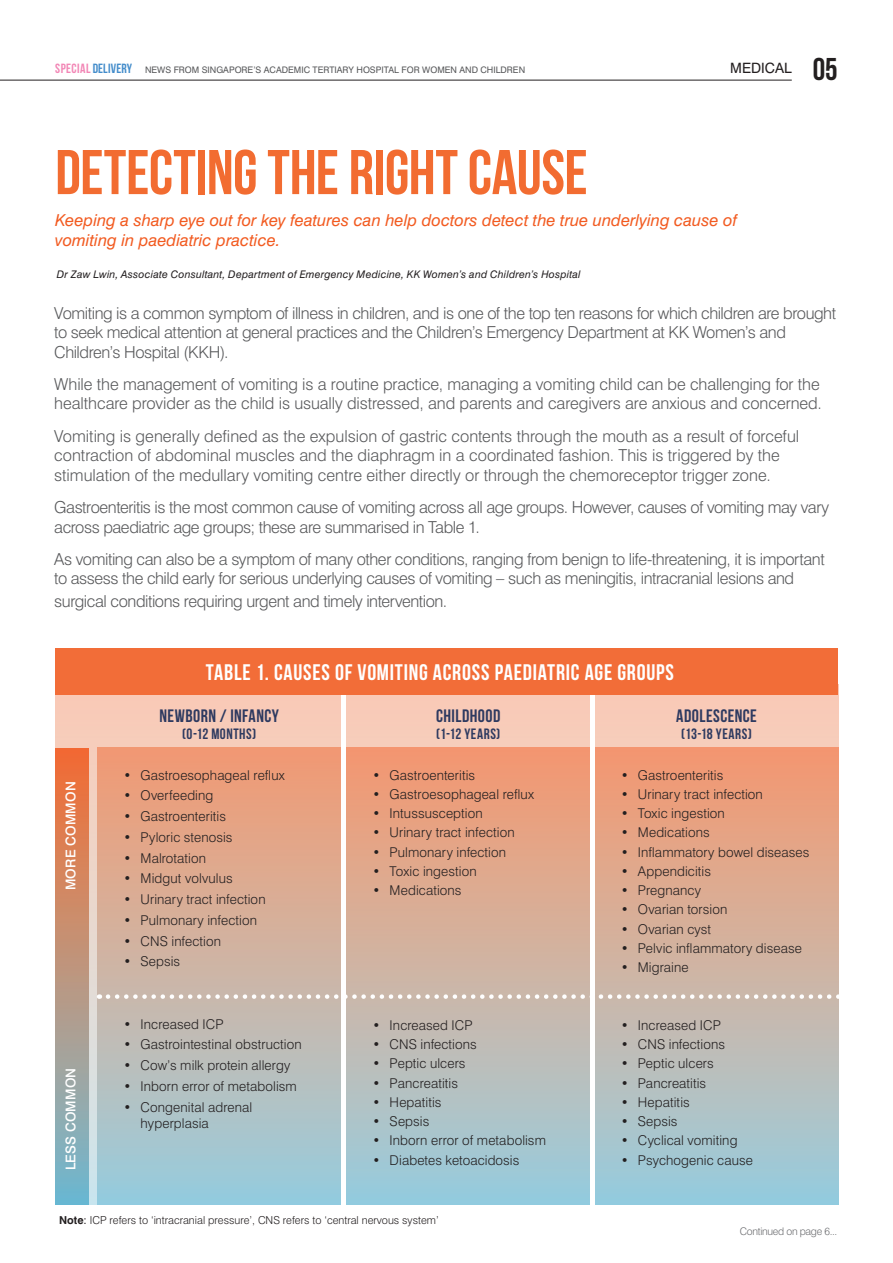
<style>
.page{position:relative;width:893px;height:1263px;background:#fff}
.page>*{position:absolute;margin:0;border:0;box-sizing:border-box;transform-origin:0 0}
.t1{font:700 63px "Bebas Neue";letter-spacing:-.01em;color:#f26c31}
.t2{font:31.5px "Bebas Neue";color:#231f20}
.t3{font:22.5px "Bebas Neue";letter-spacing:.035em;color:#fff}
.t4{font:18px "Bebas Neue";letter-spacing:.025em;color:#2e3a60}
.t5{font:300 16.5px/19.5px "Swiss 721 BT";letter-spacing:-.02em;color:#57585a}
.t6{font:300 16.5px/19.5px "Swiss 721 BT";color:#57585a}
.t7{font:italic 16.5px/19.5px "Swiss 721 BT";color:#f25b21}
.t8{font:15px "Bebas Neue";letter-spacing:.035em;color:#2e3a60}
.t9{font:14.25px "Swiss 721 BT";color:#231f20}
.t10{font:300 13.5px/16.5px "Swiss 721 BT";letter-spacing:.005em;color:#231f20}
.t11{font:500 13.5px "Swiss 721 BT";letter-spacing:.015em;color:#fff}
.t12{font:300 10.95px "Swiss 721 BT";color:#231f20}
.t13{font:italic 10.5px "Swiss 721 BT";letter-spacing:.02em;color:#231f20}
.t14{font:300 10.5px "Swiss 721 BT";letter-spacing:-.03em;color:#6c6d70}
.t15{font:9px "Swiss 721 BT";color:#57585a}
.s1{font-family:"Bebas Neue";font-size:13.35px;color:#f287b6}
.s2{font-family:"Bebas Neue";font-size:13.35px;color:#448dcb}
.s3{font-weight:700}
.s4{font-weight:400}
</style>
<div class="page">
<svg style="left:55px;top:684px;width:286px;height:521px;background:#ceb7aa"></svg>
<div style="left:347px;top:684px;width:243px;height:521px;background:#f8cbb9"></div>
<div style="left:595px;top:684px;width:243px;height:521px;background:#f8cbb9"></div>
<div style="left:595px;top:748px;width:243px;height:456px;background:linear-gradient(to bottom,#f8996f,#9ccedd)"></div>
<div style="left:56px;top:649px;width:782px;height:46px;background:#f26d38"></div>
<div style="left:55px;top:748px;width:33px;height:457px;background:linear-gradient(to bottom,#f96e31,#75bbd0)"></div>
<div style="left:347px;top:748px;width:243px;height:456px;background:linear-gradient(to bottom,#f8996f,#9ccedd)"></div>
<svg style="left:108px;top:994px;width:731px;height:5px;background:#dcd0c7"></svg>
<hr style="left:0;top:80px;width:792px;height:1px;background:#231f20">
<p class="t15" style="left:55px;top:65px;width:470px"><span class="s1">SPECIAL</span> <span class="s2">DELIVERY</span> NEWS FROM SINGAPORE’S ACADEMIC TERTIARY HOSPITAL FOR WOMEN AND CHILDREN</p>
<p class="t9" style="left:730px;top:60px;width:10px">MEDICAL</p>
<h2 class="t2" style="left:813px;top:52px;width:26px">05</h2>
<h1 class="t1" style="left:55px;top:138px;width:534px">DETECTING THE RIGHT CAUSE</h1>
<p class="t7" style="left:55px;top:211px;width:683px">Keeping a sharp eye out for key features can help doctors detect the true underlying cause of vomiting in paediatric practice.</p>
<p class="t13" style="left:57px;top:268px;width:525px">Dr Zaw Lwin, Associate Consultant, Department of Emergency Medicine, KK Women’s and Children’s Hospital</p>
<p class="t5" style="left:54px;top:303px;width:783px">Vomiting is a common symptom of illness in children, and is one of the top ten reasons for which children are brought to seek medical attention at general practices and the Children’s Emergency Department at KK Women’s and<br>Children’s Hospital (KKH).</p>
<p class="t5" style="left:54px;top:374px;width:769px">While the management of vomiting is a routine practice, managing a vomiting child can be challenging for the healthcare provider as the child is usually distressed, and parents and caregivers are anxious and concerned.</p>
<p class="t6" style="left:54px;top:426px;width:746px">Vomiting is generally defined as the expulsion of gastric contents through the mouth as a result of forceful contraction of abdominal muscles and the diaphragm in a coordinated fashion. This is triggered by the stimulation of the medullary vomiting centre either directly or through the chemoreceptor trigger zone.</p>
<p class="t5" style="left:54px;top:497px;width:776px">Gastroenteritis is the most common cause of vomiting across all age groups. However, causes of vomiting may vary across paediatric age groups; these are summarised in Table 1.</p>
<p class="t5" style="left:54px;top:549px;width:772px">As vomiting can also be a symptom of many other conditions, ranging from benign to life-threatening, it is important to assess the child early for serious underlying causes of vomiting – such as meningitis, intracranial lesions and</p>
<p class="t5" style="left:54px;top:591px;width:394px">surgical conditions requiring urgent and timely intervention.</p>
<p class="t11" style="left:62px;top:890px;width:110px;rotate:-90deg">MORE COMMON</p>
<p class="t11" style="left:62px;top:1170px;width:104px;rotate:-90deg">LESS COMMON</p>
<h3 class="t3" style="left:206px;top:660px;width:469px">TABLE 1. CAUSES OF VOMITING ACROSS PAEDIATRIC AGE GROUPS</h3>
<p class="t4" style="left:159px;top:706px;width:121px">NEWBORN / INFANCY</p>
<p class="t8" style="left:182px;top:725px;width:75px">(0-12 MONTHS)</p>
<p class="t4" style="left:436px;top:706px;width:66px">CHILDHOOD</p>
<p class="t8" style="left:436px;top:725px;width:66px">(1-12 YEARS)</p>
<p class="t10" style="left:373px;top:766px;width:104px">• Gastroenteritis</p>
<p class="t10" style="left:373px;top:786px;width:163px">• Gastroesophageal reflux</p>
<p class="t10" style="left:373px;top:805px;width:112px">• Intussusception</p>
<p class="t10" style="left:373px;top:824px;width:144px">• Urinary tract infection</p>
<p class="t10" style="left:373px;top:843px;width:135px">• Pulmonary infection</p>
<p class="t10" style="left:373px;top:863px;width:106px">• Toxic ingestion</p>
<p class="t10" style="left:373px;top:882px;width:90px">• Medications</p>
<p class="t4" style="left:676px;top:706px;width:82px">ADOLESCENCE</p>
<p class="t8" style="left:681px;top:725px;width:72px">(13-18 YEARS)</p>
<p class="t10" style="left:124px;top:766px;width:163px">• Gastroesophageal reflux</p>
<p class="t10" style="left:124px;top:787px;width:91px">• Overfeeding</p>
<p class="t10" style="left:124px;top:808px;width:104px">• Gastroenteritis</p>
<p class="t10" style="left:124px;top:829px;width:111px">• Pyloric stenosis</p>
<p class="t10" style="left:124px;top:849px;width:84px">• Malrotation</p>
<p class="t10" style="left:124px;top:870px;width:111px">• Midgut volvulus</p>
<p class="t10" style="left:124px;top:891px;width:144px">• Urinary tract infection</p>
<p class="t10" style="left:124px;top:912px;width:135px">• Pulmonary infection</p>
<p class="t10" style="left:124px;top:932px;width:99px">• CNS infection</p>
<p class="t10" style="left:124px;top:953px;width:58px">• Sepsis</p>
<p class="t10" style="left:621px;top:766px;width:104px">• Gastroenteritis</p>
<p class="t10" style="left:621px;top:786px;width:144px">• Urinary tract infection</p>
<p class="t10" style="left:621px;top:805px;width:106px">• Toxic ingestion</p>
<p class="t10" style="left:621px;top:824px;width:90px">• Medications</p>
<p class="t10" style="left:621px;top:843px;width:190px">• Inflammatory bowel diseases</p>
<p class="t10" style="left:621px;top:863px;width:92px">• Appendicitis</p>
<p class="t10" style="left:621px;top:882px;width:82px">• Pregnancy</p>
<p class="t10" style="left:621px;top:901px;width:108px">• Ovarian torsion</p>
<p class="t10" style="left:621px;top:920px;width:92px">• Ovarian cyst</p>
<p class="t10" style="left:621px;top:940px;width:182px">• Pelvic inflammatory disease</p>
<p class="t10" style="left:621px;top:959px;width:69px">• Migraine</p>
<p class="t10" style="left:124px;top:1015px;width:102px">• Increased ICP</p>
<p class="t10" style="left:124px;top:1036px;width:180px">• Gastrointestinal obstruction</p>
<p class="t10" style="left:124px;top:1057px;width:168px">• Cow’s milk protein allergy</p>
<p class="t10" style="left:124px;top:1078px;width:175px">• Inborn error of metabolism</p>
<p class="t10" style="left:141px;top:1098px;width:113px;text-indent:-17px">• Congenital adrenal hyperplasia</p>
<p class="t10" style="left:373px;top:1017px;width:102px">• Increased ICP</p>
<p class="t10" style="left:373px;top:1036px;width:106px">• CNS infections</p>
<p class="t10" style="left:373px;top:1055px;width:94px">• Peptic ulcers</p>
<p class="t10" style="left:373px;top:1074px;width:87px">• Pancreatitis</p>
<p class="t10" style="left:373px;top:1094px;width:70px">• Hepatitis</p>
<p class="t10" style="left:373px;top:1113px;width:58px">• Sepsis</p>
<p class="t10" style="left:373px;top:1132px;width:175px">• Inborn error of metabolism</p>
<p class="t10" style="left:373px;top:1151px;width:148px">• Diabetes ketoacidosis</p>
<p class="t10" style="left:621px;top:1017px;width:102px">• Increased ICP</p>
<p class="t10" style="left:621px;top:1036px;width:106px">• CNS infections</p>
<p class="t10" style="left:621px;top:1055px;width:94px">• Peptic ulcers</p>
<p class="t10" style="left:621px;top:1074px;width:87px">• Pancreatitis</p>
<p class="t10" style="left:621px;top:1094px;width:70px">• Hepatitis</p>
<p class="t10" style="left:621px;top:1113px;width:58px">• Sepsis</p>
<p class="t10" style="left:621px;top:1132px;width:118px">• Cyclical vomiting</p>
<p class="t10" style="left:621px;top:1151px;width:134px">• Psychogenic cause</p>
<p class="t12" style="left:59px;top:1213px;width:381px"><span class="s3">Note</span><span class="s4">:</span> ICP refers to ‘intracranial pressure’, CNS refers to ‘central nervous system’</p>
<p class="t14" style="left:740px;top:1224px;width:99px">Continued on page 6...</p>
</div>
